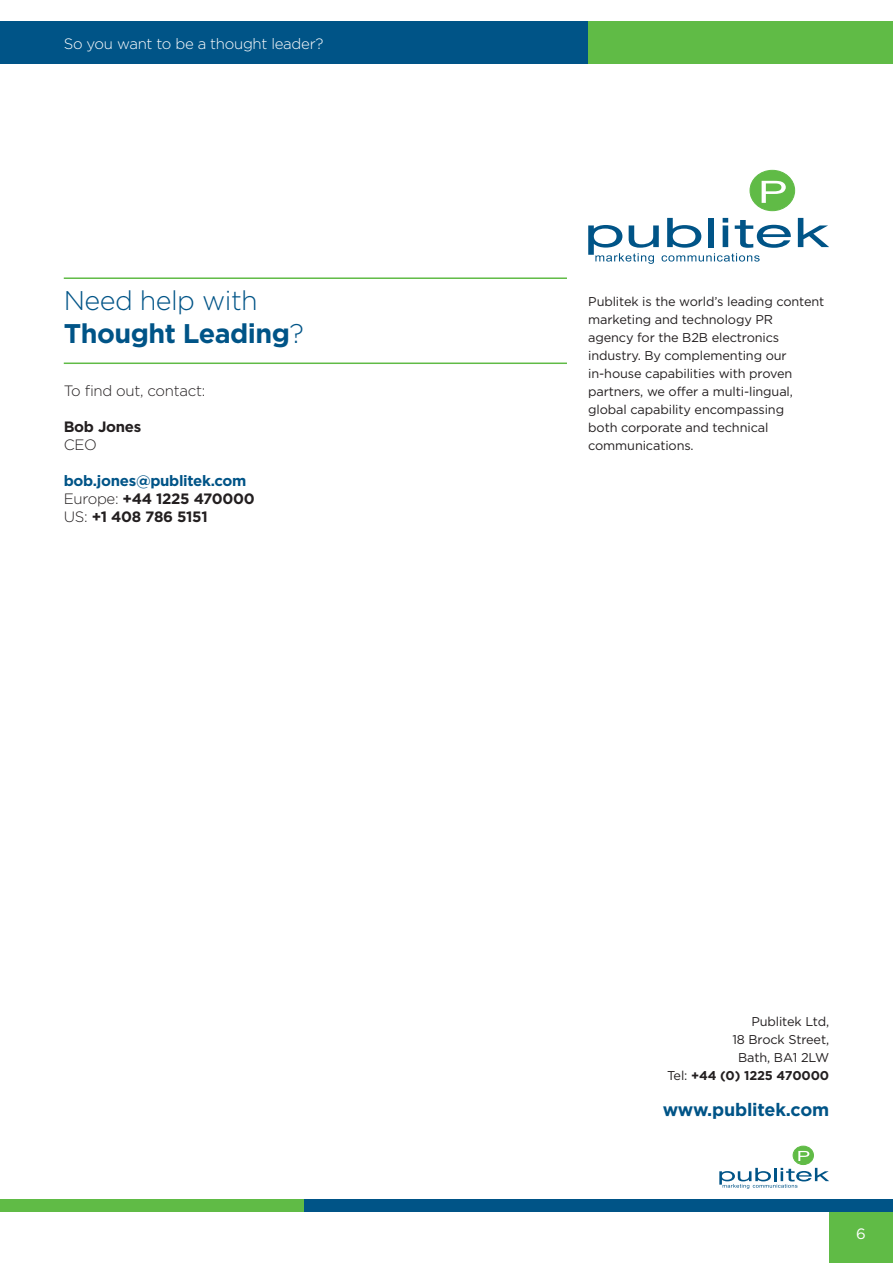
<style>
.page{position:relative;width:893px;height:1263px;background:#fff}
.page>*{position:absolute;margin:0;border:0;box-sizing:border-box;transform-origin:0 0}
.t1{font:700 27px/32.4px "Gotham";letter-spacing:-.02em;color:#005487}
.t2{font:700 18px "Gotham";letter-spacing:-.01em;color:#005487}
.t3{font:700 15px/18px "Gotham";letter-spacing:-.02em;color:#231f20}
.t4{font:300 15px "Gotham";letter-spacing:-.02em;color:#fff}
.t5{font:300 15px "Gotham";letter-spacing:-.02em;color:#231f20}
.t6{font:15px "Gotham";color:#fff}
.t7{font:12.75px/18px "Gotham";letter-spacing:-.01em;color:#231f20}
.s1{font-weight:300}
.s2{color:#005487}
.s3{font-weight:700}
</style>
<div class="page">
<div style="left:829px;top:1200px;width:64px;height:63px;background:#60bb46"></div>
<div style="left:0;top:21px;width:588px;height:43px;background:#005487"></div>
<div style="left:588px;top:21px;width:305px;height:43px;background:#60bb46"></div>
<div style="left:0;top:1199px;width:305px;height:13px;background:#60bb46"></div>
<div style="left:305px;top:1199px;width:588px;height:13px;background:#005487"></div>
<div style="left:793px;top:1146px;width:20px;height:18px;background:#60bb46;border-radius:50%"></div>
<div style="left:793px;top:1146px;width:20px;height:19px;border:1px solid #60bb46;border-radius:50%"></div>
<svg style="left:798px;top:1151px;width:11px;height:10px"></svg>
<svg style="left:719px;top:1168px;width:110px;height:21px"></svg>
<svg style="left:798px;top:218px;width:31px;height:29px"></svg>
<div style="left:750px;top:170px;width:45px;height:41px;background:#60bb46;border-radius:50%"></div>
<div style="left:750px;top:170px;width:45px;height:41px;border:1px solid #60bb46;border-radius:50%"></div>
<svg style="left:762px;top:181px;width:24px;height:22px"></svg>
<svg style="left:588px;top:218px;width:203px;height:46px"></svg>
<hr style="left:64px;top:277px;width:503px;height:2px;background:#60bb46">
<hr style="left:64px;top:362px;width:503px;height:2px;background:#60bb46">
<p class="t4" style="left:64px;top:35px;width:261px">So you want to be a thought leader?</p>
<h1 class="t1" style="left:64px;top:284px;width:242px"><span class="s1">Need help with<br></span>Thought Leading<span class="s1">?</span></h1>
<p class="t5" style="left:64px;top:383px;width:143px">To find out, contact:</p>
<p class="t3" style="left:64px;top:417px;width:79px">Bob Jones</p>
<p class="t5" style="left:64px;top:437px;width:35px">CEO</p>
<p class="t3" style="left:64px;top:471px;width:193px"><span class="s2">bob.jones@publitek.com<br></span><span class="s1">Europe:</span> +44 1225 470000<br><span class="s1">US:</span> +1 408 786 5151</p>
<p class="t7" style="left:588px;top:292px;width:238px">Publitek is the world’s leading content marketing and technology PR<br>agency for the B2B electronics industry. By complementing our in-house capabilities with proven partners, we offer a multi-lingual, global capability encompassing<br>both corporate and technical communications.</p>
<p class="t7" style="left:667px;top:1012px;width:164px;text-align:right">Publitek Ltd,<br>18 Brock Street,<br>Bath, BA1 2LW<br>Tel: <span class="s3">+44 (0) 1225 470000</span></p>
<h2 class="t2" style="left:663px;top:1099px;width:168px">www.publitek.com</h2>
<p class="t6" style="left:856px;top:1226px;width:11px">6</p>
</div>
